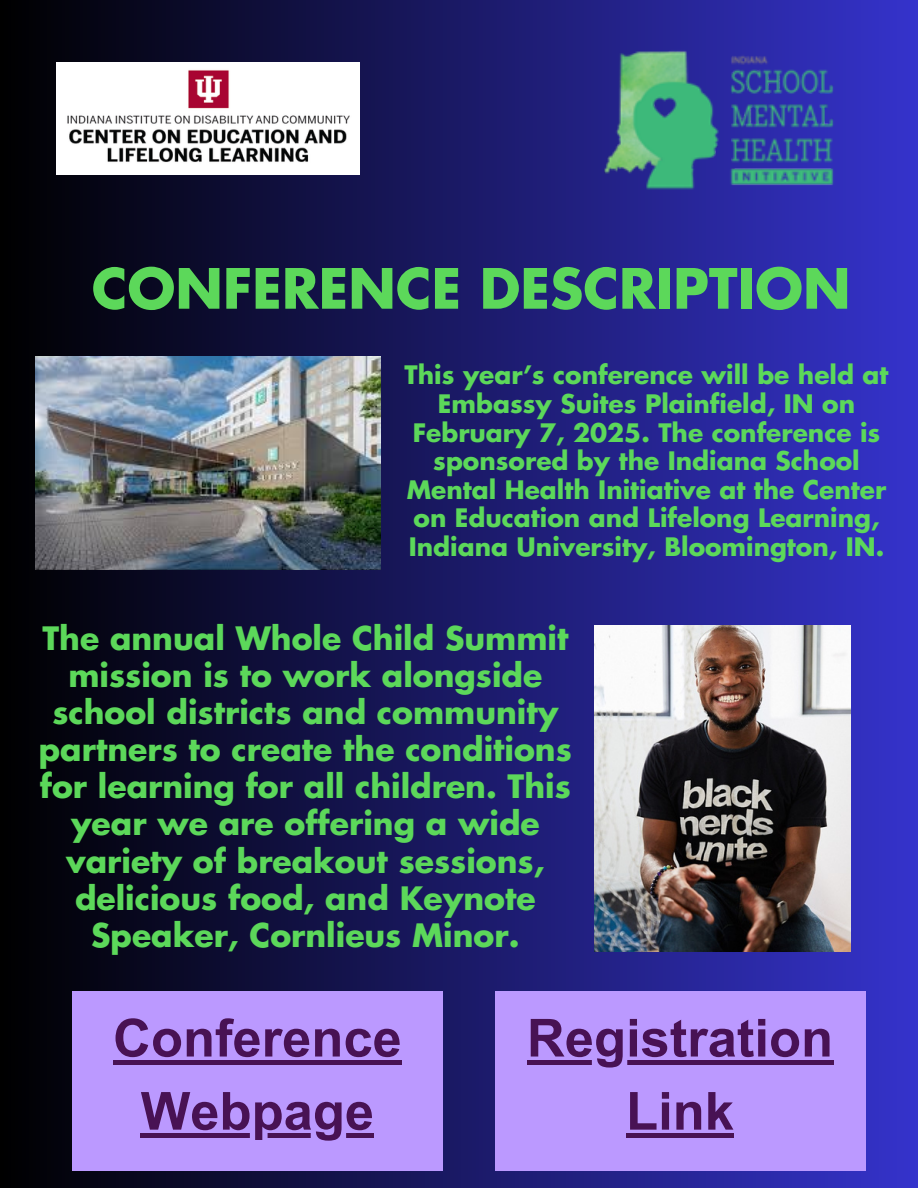
<style>
.page{position:relative;width:918px;height:1188px;background:#fff}
.page>*{position:absolute;margin:0;border:0;box-sizing:border-box;transform-origin:0 0}
.t1{font:700 54px "Futura LT Pro";color:#5cd85a}
.t2{font:700 52.5px/73.2px "Arial MT Pro";color:#481254;text-align:center}
.t3{font:700 31.5px/37.2px "Futura LT Pro";color:#5cd85a;text-align:center}
.t4{font:700 24.9px/28.7px "Futura LT Pro";color:#5cd85a;text-align:center}
</style>
<div class="page">
<div style="left:0;top:0;width:918px;height:1188px;background:linear-gradient(to right,#000,#3533cb)"></div>
<img style="left:57px;top:62px;width:302px;height:113px">
<img style="left:35px;top:357px;width:346px;height:213px">
<div style="left:72px;top:991px;width:371px;height:180px;background:#b9f"></div>
<hr style="left:113px;top:1060px;width:289px;height:4px;background:#481254">
<svg style="left:141px;top:1133px;width:233px;height:5px"></svg>
<div style="left:495px;top:991px;width:370px;height:180px;background:#b9f"></div>
<hr style="left:527px;top:1060px;width:306px;height:4px;background:#481254">
<div style="left:626px;top:1133px;width:108px;height:5px;background:#481254"></div>
<img style="left:596px;top:42px;width:247px;height:153px">
<img style="left:595px;top:626px;width:255px;height:326px">
<h2 class="t1" style="left:92px;top:264px;width:760px">CONFERENCE DESCRIPTION</h2>
<h2 class="t4" style="left:405px;top:362px;width:485px">This year’s conference will be held at Embassy Suites Plainfield, IN on February 7, 2025. The conference is sponsored by the Indiana School Mental Health Initiative at the Center on Education and Lifelong Learning, Indiana University, Bloomington, IN.</h2>
<p class="t3" style="left:39px;top:621px;width:535px">The annual Whole Child Summit mission is to work alongside school districts and community partners to create the conditions for learning for all children. This year we are offering a wide variety of breakout sessions, delicious food, and Keynote<br>Speaker, Cornlieus Minor.</p>
<h1 class="t2" style="left:113px;top:1008px;width:290px">Conference</h1>
<p class="t2" style="left:141px;top:1081px;width:235px">Webpage</p>
<p class="t2" style="left:527px;top:1008px;width:308px">Registration<br>Link</p>
</div>
